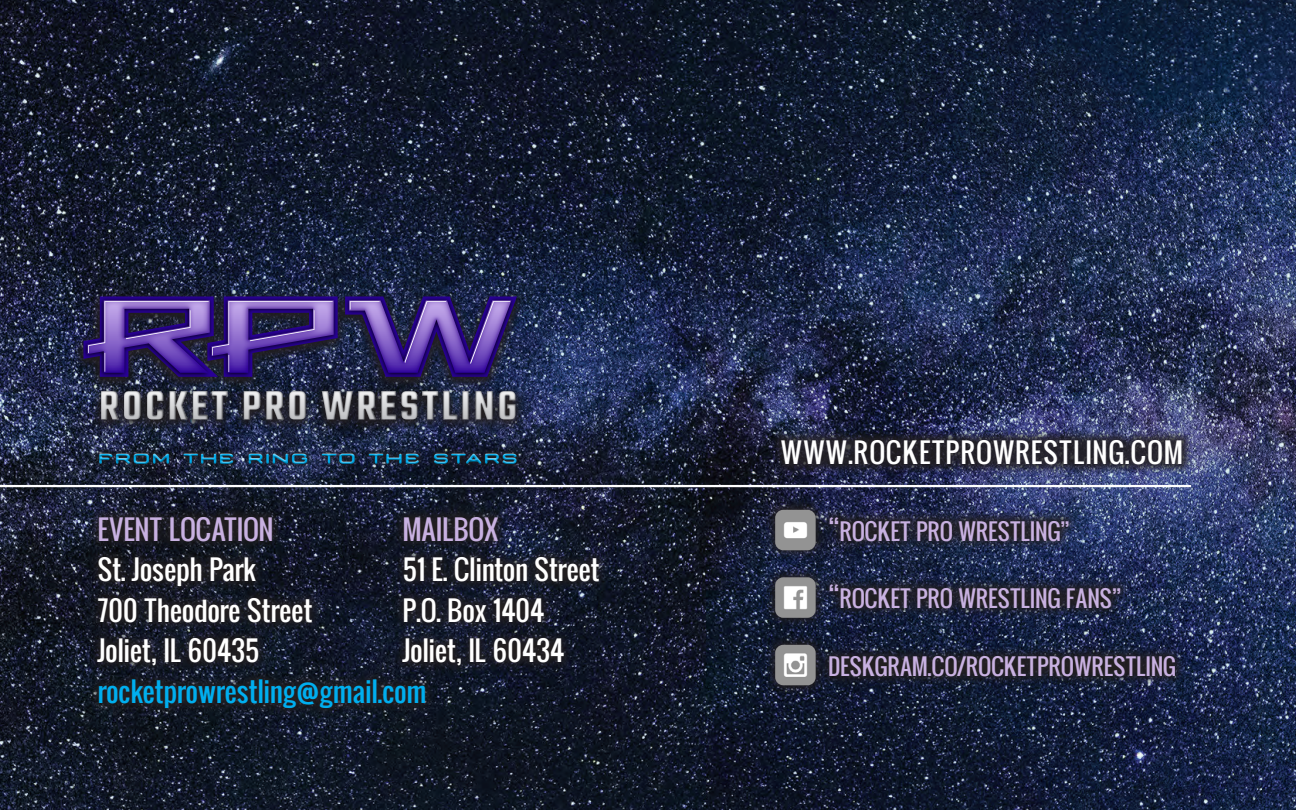
<style>
.page{position:relative;width:1296px;height:810px;background:#fff}
.page>*{position:absolute;margin:0;border:0;box-sizing:border-box;transform-origin:0 0}
.t1{font:27px "Oswald";letter-spacing:-.02em;color:#fff}
.t2{font:27px "Oswald";letter-spacing:-.02em;color:#00aeef}
.t3{font:27px "Oswald";letter-spacing:.02em;color:#fff}
.t4{font:27px "Oswald";letter-spacing:-.02em;color:#c8b1e1}
.t5{font:22.5px "Oswald";letter-spacing:-.02em;color:#c8b1e1}
.t6{font:700 22.5px "Nedian";color:#00aeef}
.s1{font-size:27px}
</style>
<div class="page">
<img style="left:0;top:0;width:1296px;height:810px">
<svg style="left:73px;top:289px;width:454px;height:144px;background:#232b45"></svg>
<svg style="left:101px;top:391px;width:414px;height:28px;background:#71737a"></svg>
<img style="left:81px;top:294px;width:437px;height:85px">
<svg style="left:83px;top:296px;width:434px;height:81px;background:#46347d"></svg>
<div style="left:96px;top:445px;width:431px;height:17px;background:#fff;opacity:.85"></div>
<div style="left:96px;top:454px;width:431px;height:15px;background:#231f20;opacity:.7"></div>
<svg style="left:763px;top:499px;width:424px;height:198px;background:#212842"></svg>
<img style="left:775px;top:510px;width:41px;height:40px">
<img style="left:775px;top:577px;width:41px;height:41px">
<img style="left:775px;top:645px;width:41px;height:40px">
<svg style="left:86px;top:506px;width:350px;height:213px;background:#1a1c27"></svg>
<svg style="left:391px;top:506px;width:219px;height:170px;background:#1a1d2a"></svg>
<div style="left:770px;top:429px;width:423px;height:46px;background:#231f20;opacity:.85"></div>
<hr style="left:0;top:485px;width:1191px;height:2px;background:#fff">
<p class="t6" style="left:97px;top:445px;width:423px">from the ring to the stars</p>
<p class="t4" style="left:97px;top:508px;width:178px">EVENT LOCATION</p>
<p class="t1" style="left:97px;top:549px;width:160px">St. Joseph Park</p>
<p class="t1" style="left:97px;top:589px;width:217px">700 Theodore Street</p>
<p class="t1" style="left:97px;top:630px;width:164px">Joliet, IL 60435</p>
<p class="t2" style="left:97px;top:670px;width:331px">rocketprowrestling@gmail.com</p>
<p class="t4" style="left:402px;top:508px;width:98px">MAILBOX</p>
<p class="t1" style="left:402px;top:549px;width:199px">51 E. Clinton Street</p>
<p class="t1" style="left:402px;top:589px;width:144px">P.O. Box 1404</p>
<p class="t1" style="left:402px;top:630px;width:164px">Joliet, IL 60434</p>
<p class="t3" style="left:781px;top:431px;width:404px">WWW.ROCKETPROWRESTLING.COM</p>
<p class="t5" style="left:828px;top:514px;width:243px"><span class="s1">“</span>ROCKET PRO WRESTLING”</p>
<p class="t5" style="left:828px;top:581px;width:295px"><span class="s1">“</span>ROCKET PRO WRESTLING FANS”</p>
<p class="t5" style="left:828px;top:649px;width:350px">DESKGRAM.CO/ROCKETPROWRESTLING</p>
</div>
